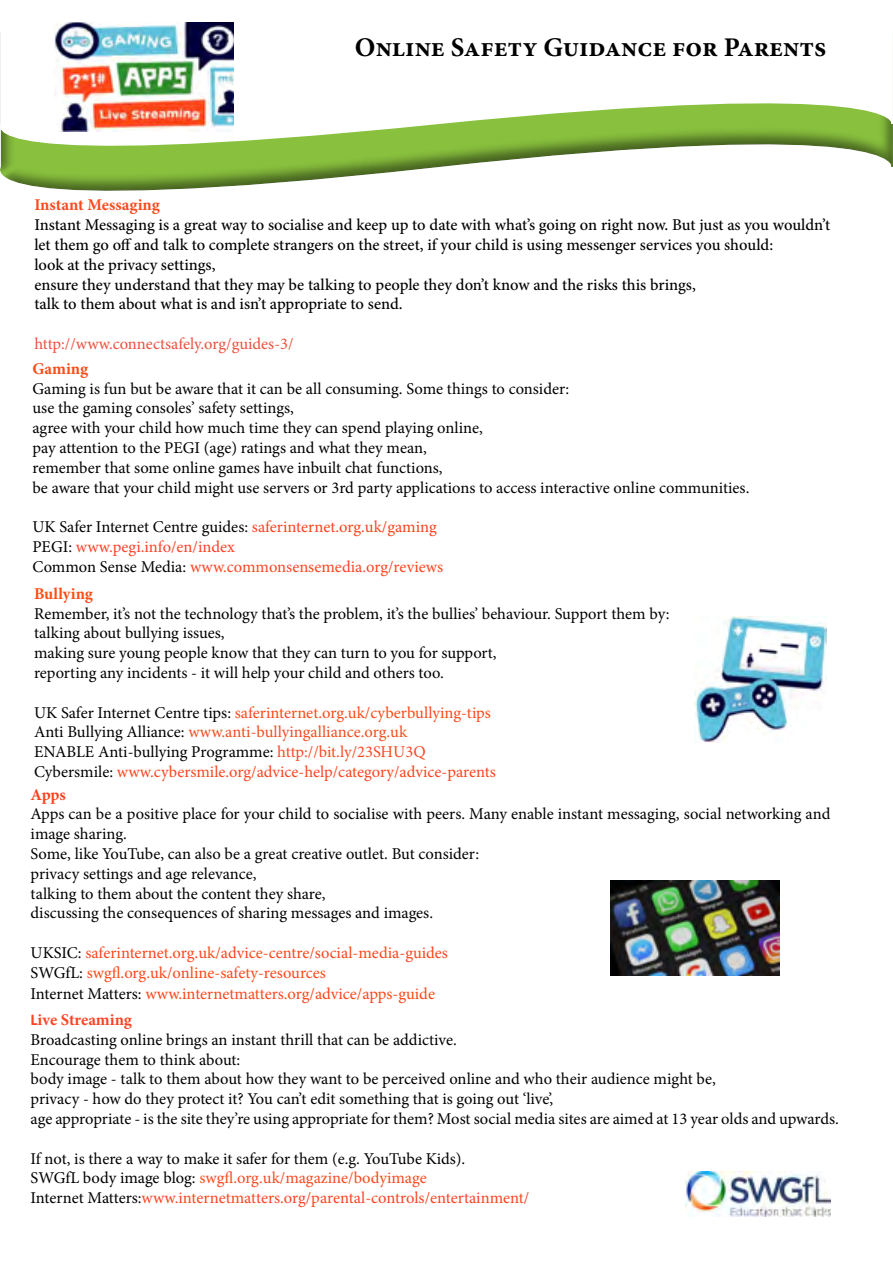
<style>
.page{position:relative;width:893px;height:1263px;background:#fff}
.page>*{position:absolute;margin:0;border:0;box-sizing:border-box;transform-origin:0 0}
.t1{font:700 27px "Minion Pro";color:#000}
.t2{font:16.5px/19.8px "Minion Pro";color:#000}
.t3{font:500 16.5px/19.8px "Minion Pro";letter-spacing:-.005em;color:#000}
.t4{font:16.5px/19.8px "Minion Pro";color:#ff461d}
.t5{font:16.5px/25.5px "Minion Pro";letter-spacing:-.005em;color:#ff461b}
.t6{font:16.5px "Minion Pro";color:#ed503f}
.t7{font:700 16.5px "Minion Pro";color:#fb4a1c}
.t8{font:700 16.5px "Minion Pro";color:#fe4e15}
.t9{font:700 16.5px "Minion Pro";color:#f84c17}
.t10{font:700 16.5px "Minion Pro";color:#fc431e}
.s1{color:#fc431e}
.s2{color:#ff4228}
.s3{color:#fe4523}
.s4{color:#fe4917}
.s5{color:#f44d20}
.s6{color:#fd4820}
.s7{color:#ff441f}
.s8{color:#000}
.s9{color:#fe4819}
.s10{font-family:"Calibri";font-weight:700;color:#ff4325}
.s11{font-weight:700;color:#ff4325}
.s12{color:#fa4a20}
.s13{color:#ff4323}
</style>
<div class="page">
<div style="left:0;top:22px;width:893px;height:171px;background:#000;opacity:.5"></div>
<svg style="left:0;top:22px;width:893px;height:149px"></svg>
<div style="left:354px;top:36px;width:494px;height:36px;background:#fff"></div>
<img style="left:610px;top:881px;width:169px;height:95px">
<img style="left:54px;top:23px;width:179px;height:109px">
<img style="left:694px;top:617px;width:133px;height:125px">
<img style="left:685px;top:1172px;width:145px;height:44px">
<h1 class="t1" style="left:355px;top:29px;width:473px">Online Safety Guidance for Parents</h1>
<p class="t7" style="left:34px;top:193px;width:127px">Instant Messaging</p>
<p class="t3" style="left:34px;top:215px;width:798px">Instant Messaging is a great way to socialise and keep up to date with what’s going on right now. But just as you wouldn’t let them go off and talk to complete strangers on the street, if your child is using messenger services you should:<br>look at the privacy settings,<br>ensure they understand that they may be talking to people they don’t know and the risks this brings,<br>talk to them about what is and isn’t appropriate to send.</p>
<p class="t6" style="left:34px;top:333px;width:261px">http://www.connectsafely.org/guides-3/</p>
<p class="t9" style="left:32px;top:357px;width:57px">Gaming</p>
<p class="t2" style="left:32px;top:378px;width:718px">Gaming is fun but be aware that it can be all consuming. Some things to consider:<br>use the gaming consoles’ safety settings,<br>agree with your child how much time they can spend playing online,<br>pay attention to the PEGI (age) ratings and what they mean,<br>remember that some online games have inbuilt chat functions,<br>be aware that your child might use servers or 3rd party applications to access interactive online communities.</p>
<p class="t2" style="left:32px;top:517px;width:412px">UK Safer Internet Centre guides: <span class="s1">saferinternet.org.uk/gaming<br></span>PEGI: <span class="s2">www.pegi.info/en/index<br></span>Common Sense Media: <span class="s3">www.commonsensemedia.org/reviews</span></p>
<p class="t8" style="left:34px;top:582px;width:61px">Bullying</p>
<p class="t2" style="left:34px;top:603px;width:637px">Remember, it’s not the technology that’s the problem, it’s the bullies’ behaviour. Support them by: talking about bullying issues,<br>making sure young people know that they can turn to you for support,<br>reporting any incidents - it will help your child and others too.</p>
<p class="t2" style="left:34px;top:702px;width:463px">UK Safer Internet Centre tips: <span class="s4">saferinternet.org.uk/cyberbullying-tips </span>Anti Bullying Alliance: <span class="s5">www.anti-bullyingalliance.org.uk<br></span>ENABLE Anti-bullying Programme: <span class="s6">http://bit.ly/23SHU3Q </span>Cybersmile: <span class="s7">www.cybersmile.org/advice-help/category/advice-parents</span></p>
<p class="t10" style="left:31px;top:783px;width:37px">Apps</p>
<p class="t2" style="left:31px;top:804px;width:801px">Apps can be a positive place for your child to socialise with peers. Many enable instant messaging, social networking and image sharing.<br>Some, like YouTube, can also be a great creative outlet. But consider:<br>privacy settings and age relevance,<br>talking to them about the content they share,<br>discussing the consequences of sharing messages and images.</p>
<p class="t4" style="left:31px;top:943px;width:419px"><span class="s8">UKSIC:</span> saferinternet.org.uk/advice-centre/social-media-guides<br><span class="s8">SWGfL:</span> <span class="s9">swgfl.org.uk/online-safety-resources</span></p>
<p class="t5" style="left:31px;top:981px;width:406px"><span class="s8">Internet Matters:</span> www.internetmatters.org/advice/apps-guide<br><span class="s10">L</span><span class="s11">ive Streaming</span></p>
<p class="t2" style="left:31px;top:1030px;width:810px">Broadcasting online brings an instant thrill that can be addictive.<br>Encourage them to think about:<br>body image - talk to them about how they want to be perceived online and who their audience might be,<br>privacy - how do they protect it? You can’t edit something that is going out ‘live’,<br>age appropriate - is the site they’re using appropriate for them? Most social media sites are aimed at 13 year olds and upwards.</p>
<p class="t2" style="left:31px;top:1148px;width:500px">If not, is there a way to make it safer for them (e.g. YouTube Kids).<br>SWGfL body image blog: <span class="s12">swgfl.org.uk/magazine/bodyimage<br></span>Internet Matters:<span class="s13">www.internetmatters.org/parental-controls/entertainment/</span></p>
</div>
